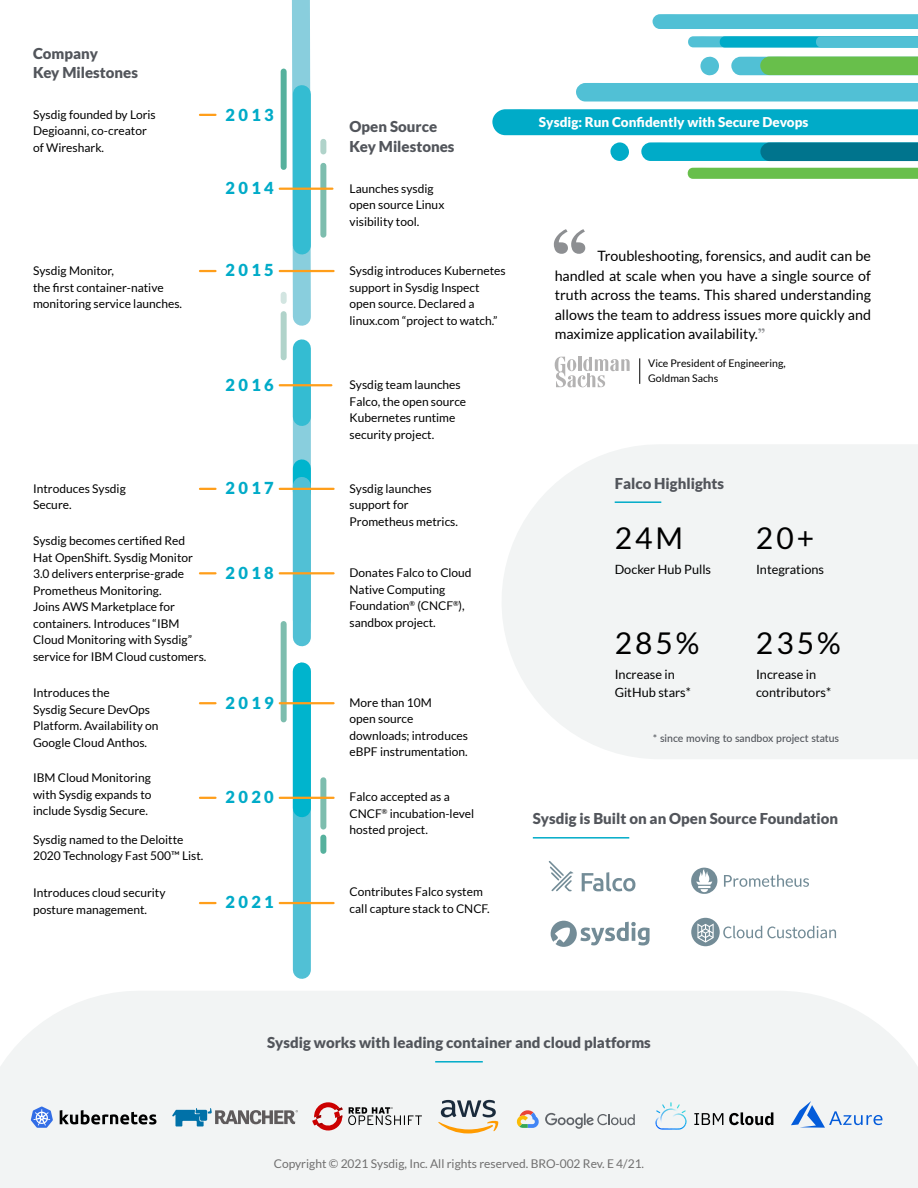
<style>
.page{position:relative;width:918px;height:1188px;background:#fff}
.page>*{position:absolute;margin:0;border:0;box-sizing:border-box;transform-origin:0 0}
.t1{font:700 72px "Georgia";color:#8d8f92}
.t2{font:30px "Lato";letter-spacing:.1em;color:#000}
.t3{font:900 16.5px "Lato";letter-spacing:.2em;color:#00abc8}
.t4{font:900 15px/19.5px "Lato";color:#52555b}
.t5{font:14.25px/19.5px "Lato";color:#000;text-align:justify}
.t6{font:900 13.5px "Lato";color:#fff}
.t7{font:12.75px/18px "Lato";color:#000}
.t8{font:12px/16.5px "Lato";color:#000}
.t9{font:12px "Lato";color:#706f6f}
.t10{font:10.5px/15px "Lato";color:#000}
.t11{font:500 10.5px "Lato";color:#52555b}
.s1{font-family:"Georgia";font-weight:700;color:#8d8f92}
</style>
<div class="page">
<div style="left:139px;top:991px;width:640px;height:197px;background:#f2f4f4"></div>
<div style="left:492px;top:109px;width:426px;height:26px;background:#00abc8"></div>
<div style="left:610px;top:142px;width:19px;height:19px;background:#00abc8;border-radius:50%"></div>
<svg style="left:641px;top:142px;width:277px;height:19px;background:#068fa9"></svg>
<svg style="left:700px;top:57px;width:19px;height:18px"></svg>
<svg style="left:731px;top:56px;width:187px;height:19px;background:#69c166"></svg>
<div style="left:576px;top:83px;width:342px;height:19px;background:#51c0d5"></div>
<svg style="left:688px;top:36px;width:230px;height:12px;background:#36b9d1"></svg>
<svg style="left:652px;top:14px;width:266px;height:15px;background:#54c1d5"></svg>
<svg style="left:687px;top:168px;width:231px;height:11px;background:#6bc04e"></svg>
<div style="left:320px;top:838px;width:6px;height:13px;background:#56b19d"></div>
<div style="left:320px;top:780px;width:6px;height:47px;background:#7dbdae"></div>
<div style="left:281px;top:624px;width:6px;height:95px;background:#7dbdae"></div>
<div style="left:281px;top:314px;width:6px;height:43px;background:#b0d3ca"></div>
<div style="left:320px;top:166px;width:6px;height:69px;background:#7dbdae"></div>
<div style="left:320px;top:142px;width:6px;height:10px;background:#b0d3ca"></div>
<svg style="left:293px;top:417px;width:18px;height:51px"></svg>
<svg style="left:281px;top:0;width:39px;height:335px"></svg>
<div style="left:293px;top:94px;width:18px;height:152px;background:#34bcd2"></div>
<svg style="left:293px;top:468px;width:18px;height:18px"></svg>
<div style="left:293px;top:486px;width:18px;height:151px;background:#51c0d5"></div>
<div style="left:293px;top:672px;width:18px;height:298px;background:#51c0d5"></div>
<div style="left:293px;top:348px;width:18px;height:69px;background:#34bcd2"></div>
<hr style="left:435px;top:1061px;width:48px;height:2px;background:#00abc8">
<svg style="left:31px;top:1107px;width:22px;height:21px"></svg>
<svg style="left:60px;top:1110px;width:97px;height:15px"></svg>
<svg style="left:312px;top:1102px;width:110px;height:29px"></svg>
<svg style="left:438px;top:1100px;width:60px;height:33px"></svg>
<svg style="left:517px;top:1110px;width:22px;height:18px"></svg>
<svg style="left:545px;top:1113px;width:90px;height:16px"></svg>
<svg style="left:656px;top:1102px;width:31px;height:28px"></svg>
<svg style="left:694px;top:1112px;width:79px;height:13px"></svg>
<svg style="left:791px;top:1101px;width:91px;height:27px"></svg>
<div style="left:293px;top:672px;width:18px;height:136px;background:#00b4cd"></div>
<div style="left:659px;top:444px;width:259px;height:315px;background:#f2f4f4"></div>
<hr style="left:615px;top:501px;width:46px;height:2px;background:#00abc8">
<hr style="left:533px;top:837px;width:96px;height:2px;background:#00abc8">
<svg style="left:549px;top:861px;width:25px;height:30px"></svg>
<svg style="left:582px;top:872px;width:53px;height:19px"></svg>
<svg style="left:724px;top:875px;width:85px;height:12px"></svg>
<svg style="left:691px;top:868px;width:26px;height:26px"></svg>
<svg style="left:200px;top:270px;width:16px;height:2px"></svg>
<svg style="left:200px;top:114px;width:16px;height:2px"></svg>
<hr style="left:280px;top:188px;width:52px;height:2px;background:#ff9e1a">
<hr style="left:280px;top:488px;width:54px;height:2px;background:#ff9e1a">
<hr style="left:280px;top:572px;width:54px;height:2px;background:#ff9e1a">
<hr style="left:280px;top:702px;width:54px;height:2px;background:#ff9e1a">
<hr style="left:280px;top:797px;width:54px;height:2px;background:#ff9e1a">
<hr style="left:280px;top:270px;width:54px;height:2px;background:#ff9e1a">
<svg style="left:200px;top:488px;width:16px;height:2px"></svg>
<svg style="left:200px;top:572px;width:16px;height:2px"></svg>
<svg style="left:200px;top:702px;width:16px;height:2px"></svg>
<svg style="left:200px;top:797px;width:16px;height:2px"></svg>
<hr style="left:280px;top:384px;width:51px;height:2px;background:#ff9e1a">
<svg style="left:172px;top:1108px;width:126px;height:18px"></svg>
<svg style="left:639px;top:358px;width:1px;height:26px"></svg>
<svg style="left:555px;top:357px;width:75px;height:30px"></svg>
<hr style="left:280px;top:902px;width:54px;height:2px;background:#ff9e1a">
<svg style="left:200px;top:902px;width:16px;height:2px"></svg>
<svg style="left:551px;top:921px;width:99px;height:26px"></svg>
<svg style="left:691px;top:918px;width:145px;height:28px"></svg>
<p class="t4" style="left:33px;top:43px;width:106px">Company<br>Key Milestones</p>
<p class="t8" style="left:33px;top:106px;width:124px">Sysdig founded by Loris<br>Degioanni, co-creator of Wireshark.</p>
<p class="t8" style="left:33px;top:262px;width:151px">Sysdig Monitor,<br>the first container-native monitoring service launches.</p>
<h3 class="t3" style="left:226px;top:105px;width:50px">2013</h3>
<h3 class="t3" style="left:226px;top:178px;width:50px">2014</h3>
<h3 class="t3" style="left:226px;top:261px;width:50px">2015</h3>
<p class="t4" style="left:350px;top:117px;width:106px">Open Source<br>Key Milestones</p>
<p class="t8" style="left:350px;top:180px;width:96px">Launches sysdig open source Linux visibility tool.</p>
<p class="t8" style="left:350px;top:262px;width:158px">Sysdig introduces Kubernetes support in Sysdig Inspect open source. Declared a linux.com “project to watch.”</p>
<p class="t8" style="left:33px;top:480px;width:94px">Introduces Sysdig<br>Secure.</p>
<p class="t8" style="left:33px;top:533px;width:175px">Sysdig becomes certified Red<br>Hat OpenShift. Sysdig Monitor<br>3.0 delivers enterprise-grade<br>Prometheus Monitoring.<br>Joins AWS Marketplace for containers. Introduces “IBM<br>Cloud Monitoring with Sysdig” service for IBM Cloud customers.</p>
<p class="t8" style="left:33px;top:685px;width:127px">Introduces the<br>Sysdig Secure DevOps<br>Platform. Availability on<br>Google Cloud Anthos.</p>
<p class="t8" style="left:33px;top:770px;width:120px;text-align:justify">IBM Cloud Monitoring with Sysdig expands to include Sysdig Secure.</p>
<p class="t8" style="left:33px;top:831px;width:172px">Sysdig named to the Deloitte<br>2020 Technology Fast 500™ List.</p>
<p class="t8" style="left:33px;top:884px;width:134px">Introduces cloud security posture management.</p>
<h3 class="t3" style="left:226px;top:375px;width:50px">2016</h3>
<p class="t8" style="left:350px;top:377px;width:118px">Sysdig team launches<br>Falco, the open source<br>Kubernetes runtime security project.</p>
<h3 class="t3" style="left:226px;top:479px;width:50px">2017</h3>
<p class="t8" style="left:350px;top:480px;width:110px">Sysdig launches support for<br>Prometheus metrics.</p>
<h3 class="t3" style="left:226px;top:563px;width:50px">2018</h3>
<p class="t8" style="left:350px;top:565px;width:124px">Donates Falco to Cloud<br>Native Computing<br>Foundation<sup>®</sup> (CNCF<sup>®</sup>), sandbox project.</p>
<h3 class="t3" style="left:226px;top:693px;width:50px">2019</h3>
<h3 class="t3" style="left:226px;top:787px;width:50px">2020</h3>
<p class="t8" style="left:350px;top:694px;width:120px">More than 10M<br>open source downloads; introduces eBPF instrumentation.</p>
<p class="t8" style="left:350px;top:789px;width:126px">Falco accepted as a<br>CNCF<sup>®</sup> incubation-level hosted project.</p>
<h3 class="t3" style="left:226px;top:893px;width:50px">2021</h3>
<p class="t8" style="left:350px;top:883px;width:142px">Contributes Falco system call capture stack to CNCF.</p>
<p class="t6" style="left:539px;top:114px;width:271px">Sysdig: Run Confidently with Secure Devops</p>
<h1 class="t1" style="left:551px;top:212px;width:39px">“</h1>
<p class="t5" style="left:555px;top:246px;width:318px;text-indent:43px">Troubleshooting, forensics, and audit can be handled at scale when you have a single source of truth across the teams. This shared understanding allows the team to address issues more quickly and maximize application availability.<span class="s1">”</span></p>
<p class="t10" style="left:648px;top:355px;width:139px">Vice President of Engineering,<br>Goldman Sachs</p>
<p class="t4" style="left:615px;top:473px;width:111px">Falco Highlights</p>
<h2 class="t2" style="left:615px;top:522px;width:70px">24M</h2>
<h2 class="t2" style="left:756px;top:522px;width:60px">20+</h2>
<p class="t7" style="left:615px;top:560px;width:98px">Docker Hub Pulls</p>
<p class="t7" style="left:756px;top:560px;width:70px">Integrations</p>
<h2 class="t2" style="left:615px;top:626px;width:86px">285%</h2>
<h2 class="t2" style="left:756px;top:626px;width:86px">235%</h2>
<p class="t7" style="left:615px;top:665px;width:78px">Increase in<br>GitHub stars*</p>
<p class="t7" style="left:756px;top:665px;width:77px">Increase in contributors*</p>
<p class="t11" style="left:653px;top:731px;width:188px">* since moving to sandbox project status</p>
<p class="t4" style="left:533px;top:809px;width:307px">Sysdig is Built on an Open Source Foundation</p>
<p class="t4" style="left:267px;top:1033px;width:385px">Sysdig works with leading container and cloud platforms</p>
<p class="t9" style="left:274px;top:1157px;width:372px">Copyright ©️ 2021 Sysdig, Inc. All rights reserved. BRO-002 Rev. E 4/21.</p>
</div>
